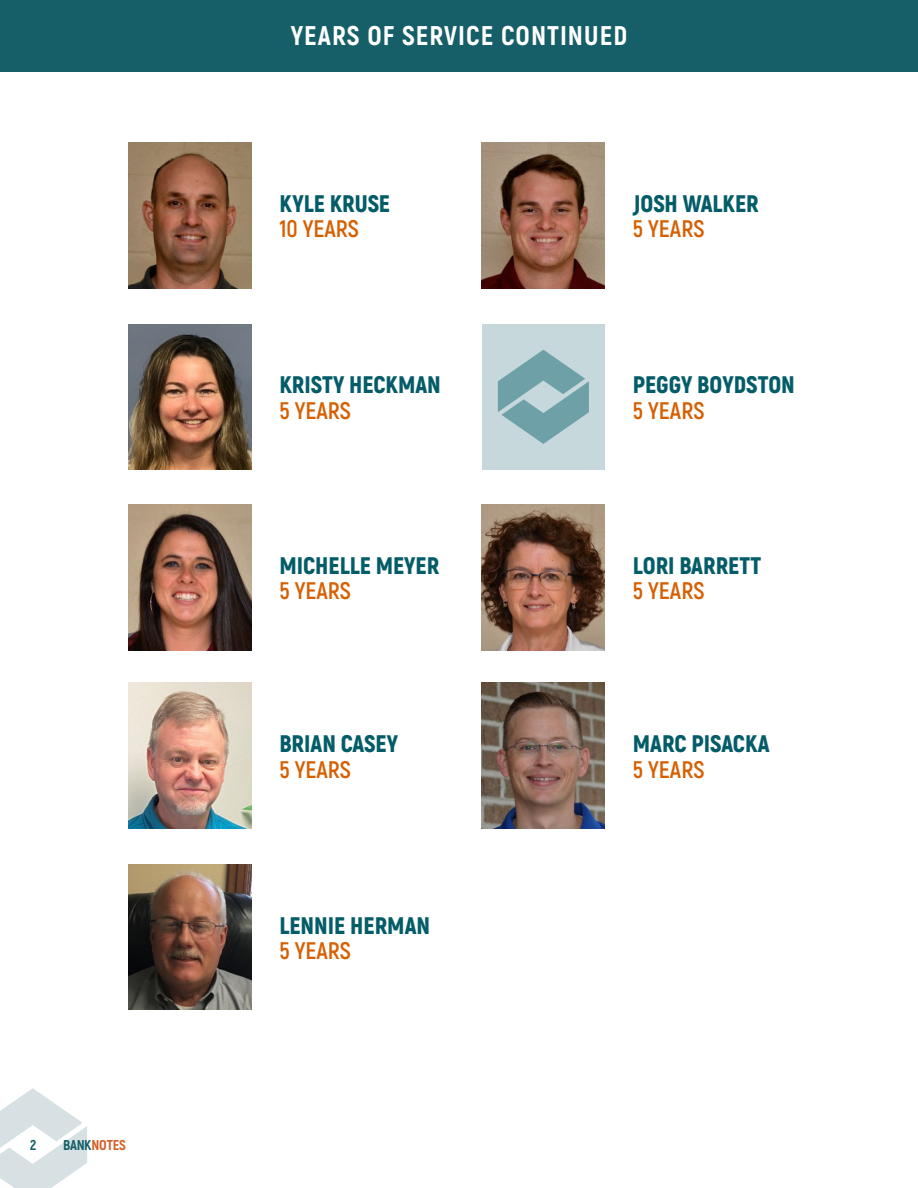
<style>
.page{position:relative;width:918px;height:1188px;background:#fff}
.page>*{position:absolute;margin:0;border:0;box-sizing:border-box;transform-origin:0 0}
.t1{font:800 27px "Akrobat";letter-spacing:.04em;color:#fff}
.t2{font:900 24px/25.5px "Akrobat";color:#035c67}
.t3{font:800 14.4px "Akrobat";color:#165f68}
.t4{font:800 14.25px "Akrobat";letter-spacing:-.02em;color:#d46027}
.s1{color:#165f68}
.s2{font-weight:700;color:#d65f00}
</style>
<div class="page">
<svg style="left:0;top:1088px;width:87px;height:100px"></svg>
<div style="left:0;top:0;width:918px;height:71px;background:#165f68"></div>
<img style="left:129px;top:143px;width:122px;height:145px">
<img style="left:129px;top:683px;width:122px;height:145px">
<img style="left:129px;top:324px;width:122px;height:146px">
<img style="left:129px;top:864px;width:122px;height:146px">
<img style="left:129px;top:505px;width:122px;height:145px">
<img style="left:482px;top:143px;width:123px;height:145px">
<img style="left:482px;top:683px;width:123px;height:145px">
<div style="left:482px;top:324px;width:123px;height:146px;background:#c6d8db"></div>
<svg style="left:498px;top:350px;width:91px;height:94px"></svg>
<img style="left:482px;top:505px;width:123px;height:145px">
<p class="t3" style="left:30px;top:1136px;width:8px">2</p>
<p class="t4" style="left:63px;top:1136px;width:64px"><span class="s1">BANK</span>NOTES</p>
<p class="t1" style="left:291px;top:19px;width:338px">YEARS OF SERVICE CONTINUED</p>
<p class="t2" style="left:279px;top:191px;width:112px">KYLE KRUSE<br><span class="s2">10 YEARS</span></p>
<p class="t2" style="left:279px;top:372px;width:163px">KRISTY HECKMAN<br><span class="s2">5 YEARS</span></p>
<p class="t2" style="left:279px;top:553px;width:162px">MICHELLE MEYER<br><span class="s2">5 YEARS</span></p>
<p class="t2" style="left:279px;top:731px;width:120px">BRIAN CASEY<br><span class="s2">5 YEARS</span></p>
<p class="t2" style="left:279px;top:912px;width:152px">LENNIE HERMAN<br><span class="s2">5 YEARS</span></p>
<p class="t2" style="left:633px;top:191px;width:128px">JOSH WALKER<br><span class="s2">5 YEARS</span></p>
<p class="t2" style="left:633px;top:372px;width:164px">PEGGY BOYDSTON<br><span class="s2">5 YEARS</span></p>
<p class="t2" style="left:633px;top:553px;width:130px">LORI BARRETT<br><span class="s2">5 YEARS</span></p>
<p class="t2" style="left:633px;top:731px;width:138px">MARC PISACKA<br><span class="s2">5 YEARS</span></p>
</div>
